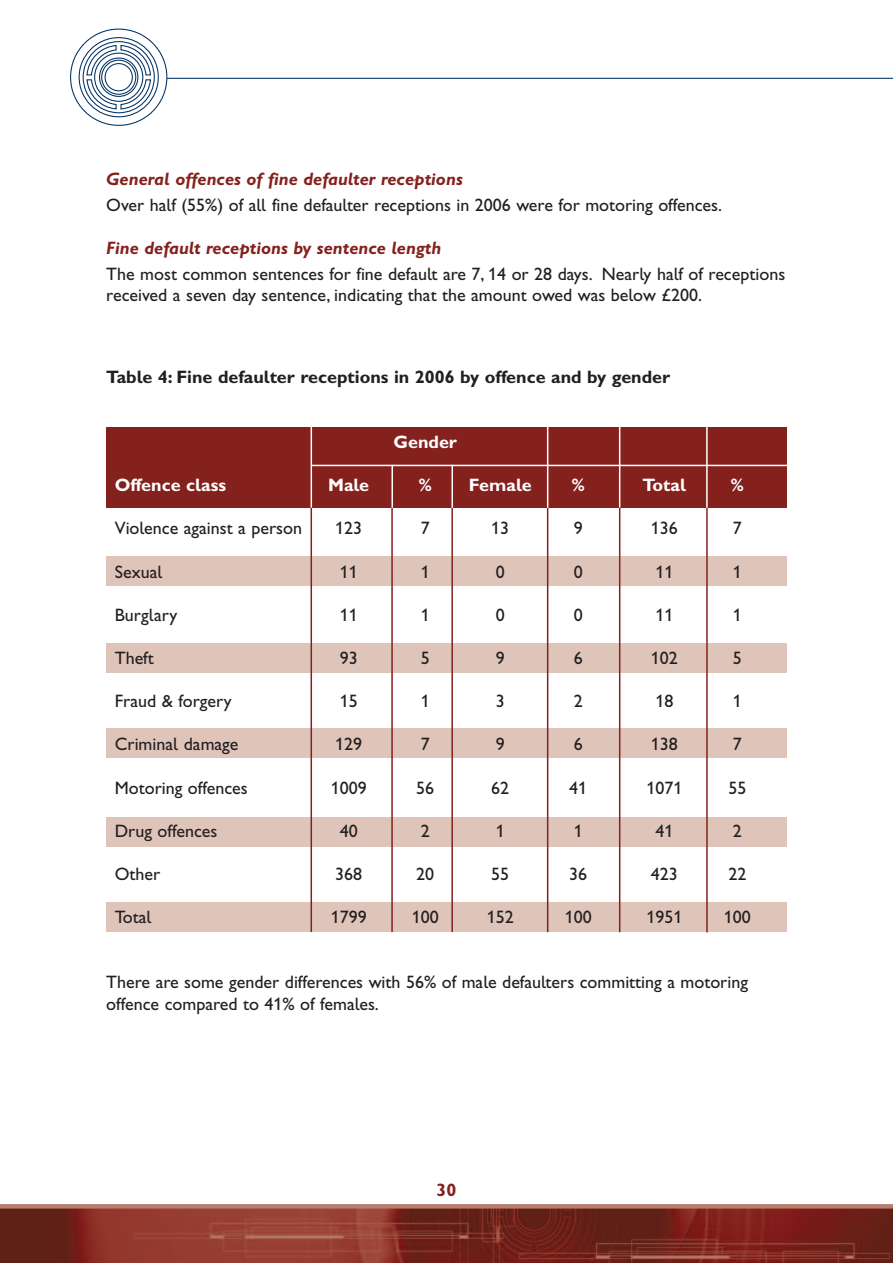
<style>
.page{position:relative;width:893px;height:1263px;background:#fff}
.page>*{position:absolute;margin:0;border:0;box-sizing:border-box;transform-origin:0 0}
.t1{font:18px/21.6px "Gill Sans Hta";color:#231f20}
.t2{font:18px "Gill Sans Hta Bold Italic Plain";color:#84211d}
.t3{font:18px "Gill Sans Hta Bold Plain";color:#231f20}
.t4{font:18px "Gill Sans Hta Bold Plain";color:#fff}
.t5{font:18px "Gill Sans Hta Bold Plain";color:#84211d}
</style>
<div class="page">
<div style="left:106px;top:556px;width:681px;height:30px;background:#dfc4b9"></div>
<div style="left:106px;top:643px;width:681px;height:29px;background:#dfc4b9"></div>
<div style="left:106px;top:728px;width:681px;height:30px;background:#dfc4b9"></div>
<div style="left:106px;top:818px;width:681px;height:29px;background:#dfc4b9"></div>
<div style="left:106px;top:902px;width:681px;height:30px;background:#dfc4b9"></div>
<hr style="left:167px;top:78px;width:726px;height:1px;background:#003163">
<div style="left:83px;top:41px;width:72px;height:72px;border:1px solid #003163;border-radius:50%"></div>
<div style="left:79px;top:37px;width:80px;height:80px;border:1px solid #003163;border-radius:50%"></div>
<svg style="left:86px;top:44px;width:66px;height:66px"></svg>
<svg style="left:0;top:1208px;width:893px;height:55px;background:#7e2d24"></svg>
<hr style="left:0;top:1204px;width:893px;height:4px;background:#b77e6f">
<div style="left:106px;top:427px;width:681px;height:80px;background:#84211d"></div>
<hr style="left:706px;top:507px;width:2px;height:425px;background:#84211d">
<hr style="left:619px;top:508px;width:1px;height:424px;background:#84211d">
<hr style="left:547px;top:508px;width:1px;height:424px;background:#84211d">
<hr style="left:451px;top:508px;width:2px;height:424px;background:#84211d">
<hr style="left:391px;top:508px;width:2px;height:424px;background:#84211d">
<hr style="left:311px;top:507px;width:1px;height:425px;background:#84211d">
<hr style="left:311px;top:423px;width:1px;height:85px;background:#fff">
<hr style="left:391px;top:465px;width:2px;height:43px;background:#fff">
<hr style="left:451px;top:465px;width:2px;height:43px;background:#fff">
<hr style="left:547px;top:420px;width:1px;height:88px;background:#fff">
<hr style="left:619px;top:423px;width:1px;height:85px;background:#fff">
<hr style="left:706px;top:422px;width:2px;height:86px;background:#fff">
<hr style="left:311px;top:465px;width:478px;height:1px;background:#fff">
<p class="t2" style="left:106px;top:173px;width:358px">General offences of fine defaulter receptions</p>
<p class="t1" style="left:106px;top:196px;width:617px">Over half (55%) of all fine defaulter receptions in 2006 were for motoring offences.</p>
<p class="t2" style="left:106px;top:242px;width:337px">Fine default receptions by sentence length</p>
<p class="t1" style="left:106px;top:265px;width:680px">The most common sentences for fine default are 7, 14 or 28 days. Nearly half of receptions received a seven day sentence, indicating that the amount owed was below £200.</p>
<p class="t3" style="left:106px;top:371px;width:565px">Table 4: Fine defaulter receptions in 2006 by offence and by gender</p>
<p class="t4" style="left:393px;top:436px;width:65px">Gender</p>
<p class="t4" style="left:115px;top:479px;width:113px">Offence class</p>
<p class="t4" style="left:328px;top:479px;width:43px">Male</p>
<p class="t4" style="left:419px;top:479px;width:14px">%</p>
<p class="t4" style="left:469px;top:479px;width:64px">Female</p>
<p class="t4" style="left:572px;top:479px;width:14px">%</p>
<p class="t4" style="left:643px;top:479px;width:45px">Total</p>
<p class="t4" style="left:731px;top:479px;width:14px">%</p>
<p class="t1" style="left:115px;top:519px;width:189px">Violence against a person</p>
<p class="t1" style="left:335px;top:519px;width:28px">123</p>
<p class="t1" style="left:421px;top:519px;width:10px">7</p>
<p class="t1" style="left:491px;top:519px;width:19px">13</p>
<p class="t1" style="left:574px;top:519px;width:10px">9</p>
<p class="t1" style="left:651px;top:519px;width:28px">136</p>
<p class="t1" style="left:733px;top:519px;width:10px">7</p>
<p class="t1" style="left:115px;top:562px;width:49px">Sexual</p>
<p class="t1" style="left:340px;top:562px;width:19px">11</p>
<p class="t1" style="left:421px;top:562px;width:10px">1</p>
<p class="t1" style="left:496px;top:562px;width:10px">0</p>
<p class="t1" style="left:574px;top:562px;width:10px">0</p>
<p class="t1" style="left:655px;top:562px;width:19px">11</p>
<p class="t1" style="left:733px;top:562px;width:10px">1</p>
<p class="t1" style="left:115px;top:606px;width:64px">Burglary</p>
<p class="t1" style="left:340px;top:606px;width:19px">11</p>
<p class="t1" style="left:421px;top:606px;width:10px">1</p>
<p class="t1" style="left:496px;top:606px;width:10px">0</p>
<p class="t1" style="left:574px;top:606px;width:10px">0</p>
<p class="t1" style="left:655px;top:606px;width:19px">11</p>
<p class="t1" style="left:733px;top:606px;width:10px">1</p>
<p class="t1" style="left:115px;top:649px;width:40px">Theft</p>
<p class="t1" style="left:340px;top:649px;width:19px">93</p>
<p class="t1" style="left:421px;top:649px;width:10px">5</p>
<p class="t1" style="left:496px;top:649px;width:10px">9</p>
<p class="t1" style="left:574px;top:649px;width:10px">6</p>
<p class="t1" style="left:651px;top:649px;width:28px">102</p>
<p class="t1" style="left:733px;top:649px;width:10px">5</p>
<p class="t1" style="left:115px;top:692px;width:118px">Fraud &amp; forgery</p>
<p class="t1" style="left:340px;top:692px;width:19px">15</p>
<p class="t1" style="left:421px;top:692px;width:10px">1</p>
<p class="t1" style="left:496px;top:692px;width:10px">3</p>
<p class="t1" style="left:574px;top:692px;width:10px">2</p>
<p class="t1" style="left:655px;top:692px;width:19px">18</p>
<p class="t1" style="left:733px;top:692px;width:10px">1</p>
<p class="t1" style="left:115px;top:735px;width:125px">Criminal damage</p>
<p class="t1" style="left:335px;top:735px;width:28px">129</p>
<p class="t1" style="left:421px;top:735px;width:10px">7</p>
<p class="t1" style="left:496px;top:735px;width:10px">9</p>
<p class="t1" style="left:574px;top:735px;width:10px">6</p>
<p class="t1" style="left:651px;top:735px;width:28px">138</p>
<p class="t1" style="left:733px;top:735px;width:10px">7</p>
<p class="t1" style="left:115px;top:778px;width:134px">Motoring offences</p>
<p class="t1" style="left:331px;top:778px;width:37px">1009</p>
<p class="t1" style="left:416px;top:778px;width:19px">56</p>
<p class="t1" style="left:491px;top:778px;width:19px">62</p>
<p class="t1" style="left:569px;top:778px;width:19px">41</p>
<p class="t1" style="left:646px;top:778px;width:37px">1071</p>
<p class="t1" style="left:728px;top:778px;width:19px">55</p>
<p class="t1" style="left:115px;top:822px;width:104px">Drug offences</p>
<p class="t1" style="left:340px;top:822px;width:19px">40</p>
<p class="t1" style="left:421px;top:822px;width:10px">2</p>
<p class="t1" style="left:496px;top:822px;width:10px">1</p>
<p class="t1" style="left:574px;top:822px;width:10px">1</p>
<p class="t1" style="left:655px;top:822px;width:19px">41</p>
<p class="t1" style="left:733px;top:822px;width:10px">2</p>
<p class="t1" style="left:115px;top:865px;width:47px">Other</p>
<p class="t1" style="left:335px;top:865px;width:28px">368</p>
<p class="t1" style="left:416px;top:865px;width:19px">20</p>
<p class="t1" style="left:491px;top:865px;width:19px">55</p>
<p class="t1" style="left:569px;top:865px;width:19px">36</p>
<p class="t1" style="left:651px;top:865px;width:28px">423</p>
<p class="t1" style="left:728px;top:865px;width:19px">22</p>
<p class="t1" style="left:115px;top:908px;width:38px">Total</p>
<p class="t1" style="left:331px;top:908px;width:37px">1799</p>
<p class="t1" style="left:412px;top:908px;width:28px">100</p>
<p class="t1" style="left:487px;top:908px;width:28px">152</p>
<p class="t1" style="left:565px;top:908px;width:28px">100</p>
<p class="t1" style="left:646px;top:908px;width:37px">1951</p>
<p class="t1" style="left:724px;top:908px;width:28px">100</p>
<p class="t1" style="left:106px;top:973px;width:643px">There are some gender differences with 56% of male defaulters committing a motoring offence compared to 41% of females.</p>
<p class="t5" style="left:437px;top:1184px;width:21px">30</p>
</div>
